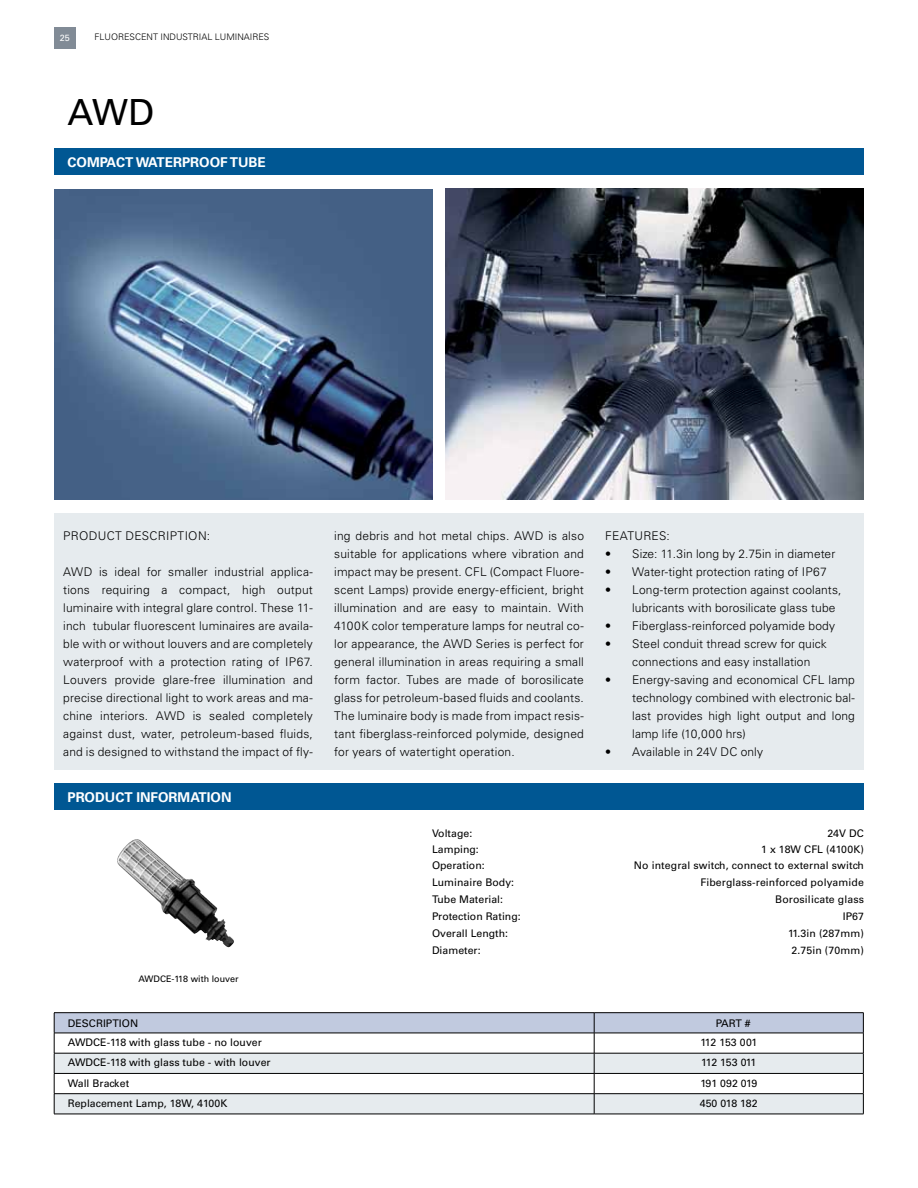
<style>
.page{position:relative;width:918px;height:1188px;background:#fff}
.page>*{position:absolute;margin:0;border:0;box-sizing:border-box;transform-origin:0 0}
.t1{font:36px "Univers";color:#000}
.t2{font:700 13.5px "Univers";color:#fff}
.t3{font:300 12px/18px "Univers LT Std";letter-spacing:.01em;color:#000;text-align:justify}
.t4{font:10.5px "Univers";letter-spacing:.005em;color:#000}
.t5{font:10.5px "Univers";letter-spacing:-.03em;color:#000}
.t6{font:10.5px "Univers";letter-spacing:-.025em;color:#000}
.t7{font:300 9px "Univers LT Std";color:#000}
.t8{font:9px "Univers";color:#000}
.t9{font:9px "Univers";color:#fff}
</style>
<div class="page">
<div style="left:54px;top:27px;width:22px;height:22px;background:#818b96"></div>
<div style="left:54px;top:148px;width:810px;height:28px;background:#005793"></div>
<img style="left:54px;top:189px;width:378px;height:310px">
<img style="left:445px;top:188px;width:419px;height:311px">
<div style="left:54px;top:513px;width:810px;height:257px;background:#e6ebee"></div>
<img style="left:117px;top:839px;width:117px;height:109px">
<div style="left:54px;top:783px;width:810px;height:27px;background:#005793"></div>
<hr style="left:54px;top:1114px;width:540px;height:1px;background:#000">
<hr style="left:594px;top:1114px;width:270px;height:1px;background:#000">
<hr style="left:54px;top:1012px;width:540px;height:1px;background:#000">
<hr style="left:594px;top:1012px;width:270px;height:1px;background:#000">
<svg style="left:54px;top:1013px;width:810px;height:101px"></svg>
<hr style="left:54px;top:1033px;width:540px;height:1px;background:#000">
<hr style="left:594px;top:1033px;width:270px;height:1px;background:#000">
<p class="t9" style="left:60px;top:33px;width:12px">25</p>
<p class="t7" style="left:94px;top:32px;width:176px">FLUORESCENT INDUSTRIAL LUMINAIRES</p>
<h1 class="t1" style="left:68px;top:90px;width:88px">AWD</h1>
<p class="t2" style="left:68px;top:154px;width:200px">COMPACT WATERPROOF TUBE</p>
<p class="t3" style="left:63px;top:527px;width:149px">PRODUCT DESCRIPTION:</p>
<p class="t3" style="left:63px;top:563px;width:251px">AWD is ideal for smaller industrial applica&shy;tions requiring a compact, high output luminaire with integral glare control. These 11- inch tubular fluorescent luminaires are availa&shy;ble with or without louvers and are completely waterproof with a protection rating of IP67.<br>Louvers provide glare-free illumination and precise directional light to work areas and ma&shy;chine interiors. AWD is sealed completely against dust, water, petroleum-based fluids, and is designed to withstand the impact of fly-</p>
<p class="t2" style="left:68px;top:789px;width:166px">PRODUCT INFORMATION</p>
<p class="t8" style="left:138px;top:973px;width:102px">AWDCE-118 with louver</p>
<p class="t3" style="left:334px;top:527px;width:251px">ing debris and hot metal chips. AWD is also suitable for applications where vibration and impact may be present. CFL (Compact Fluore&shy;scent Lamps) provide energy-efficient, bright illumination and are easy to maintain. With 4100K color temperature lamps for neutral co&shy;lor appearance, the AWD Series is perfect for general illumination in areas requiring a small form factor. Tubes are made of borosilicate glass for petroleum-based fluids and coolants.<br>The luminaire body is made from impact resis&shy;tant fiberglass-reinforced polymide, designed for years of watertight operation.</p>
<p class="t3" style="left:605px;top:527px;width:66px">FEATURES:</p>
<p class="t3" style="left:605px;top:545px;width:232px">• Size: 11.3in long by 2.75in in diameter</p>
<p class="t3" style="left:605px;top:563px;width:223px">• Water-tight protection rating of IP67</p>
<p class="t3" style="left:632px;top:581px;width:211px;text-indent:-27px">• Long-term protection against coolants, lubricants with borosilicate glass tube</p>
<p class="t3" style="left:605px;top:617px;width:231px">• Fiberglass-reinforced polyamide body</p>
<p class="t3" style="left:632px;top:635px;width:196px;text-indent:-27px">• Steel conduit thread screw for quick connections and easy installation</p>
<p class="t3" style="left:632px;top:671px;width:224px;text-indent:-27px">• Energy-saving and economical CFL lamp technology combined with electronic bal&shy;last provides high light output and long lamp life (10,000 hrs)</p>
<p class="t3" style="left:605px;top:743px;width:159px">• Available in 24V DC only</p>
<p class="t4" style="left:432px;top:827px;width:42px">Voltage:</p>
<p class="t4" style="left:827px;top:827px;width:38px">24V DC</p>
<p class="t4" style="left:432px;top:843px;width:48px">Lamping:</p>
<p class="t4" style="left:761px;top:843px;width:104px">1 x 18W CFL (4100K)</p>
<p class="t4" style="left:432px;top:859px;width:54px">Operation:</p>
<p class="t4" style="left:634px;top:859px;width:232px">No integral switch, connect to external switch</p>
<p class="t4" style="left:432px;top:876px;width:84px">Luminaire Body:</p>
<p class="t4" style="left:700px;top:876px;width:165px">Fiberglass-reinforced polyamide</p>
<p class="t4" style="left:432px;top:893px;width:73px">Tube Material:</p>
<p class="t4" style="left:775px;top:893px;width:90px">Borosilicate glass</p>
<p class="t4" style="left:432px;top:910px;width:90px">Protection Rating:</p>
<p class="t4" style="left:843px;top:910px;width:23px">IP67</p>
<p class="t4" style="left:432px;top:927px;width:78px">Overall Length:</p>
<p class="t4" style="left:788px;top:927px;width:77px">11.3in (287mm)</p>
<p class="t4" style="left:432px;top:944px;width:50px">Diameter:</p>
<p class="t4" style="left:792px;top:944px;width:74px">2.75in (70mm)</p>
<p class="t4" style="left:68px;top:1017px;width:72px">DESCRIPTION</p>
<p class="t4" style="left:716px;top:1017px;width:37px">PART #</p>
<p class="t4" style="left:68px;top:1036px;width:195px">AWDCE-118 with glass tube - no louver</p>
<p class="t4" style="left:700px;top:1036px;width:58px">112 153 001</p>
<p class="t4" style="left:68px;top:1056px;width:204px">AWDCE-118 with glass tube - with louver</p>
<p class="t5" style="left:701px;top:1056px;width:56px">112 153 011</p>
<p class="t4" style="left:68px;top:1077px;width:63px">Wall Bracket</p>
<p class="t6" style="left:700px;top:1077px;width:58px">191 092 019</p>
<p class="t4" style="left:68px;top:1097px;width:161px">Replacement Lamp, 18W, 4100K</p>
<p class="t4" style="left:700px;top:1097px;width:59px">450 018 182</p>
</div>
